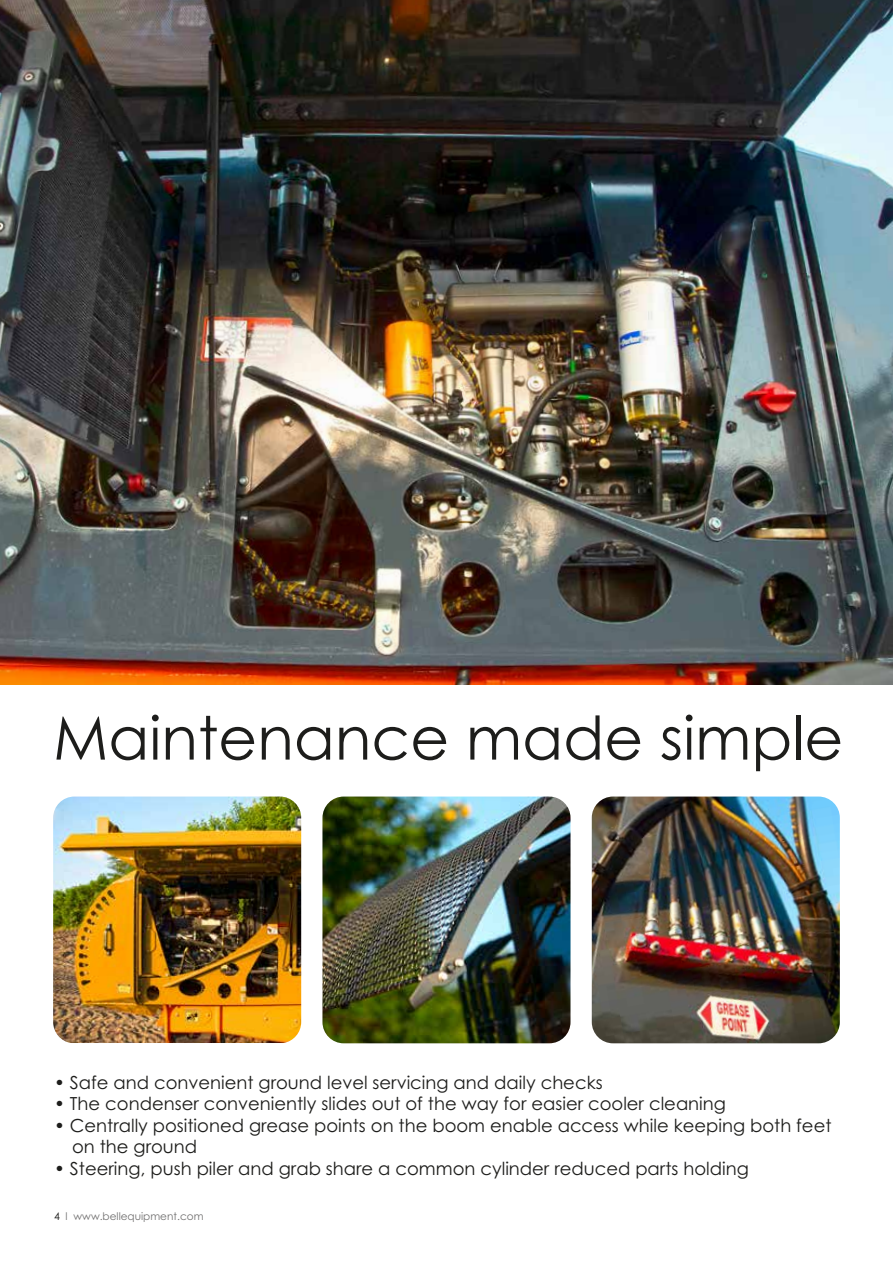
<style>
.page{position:relative;width:893px;height:1263px;background:#fff}
.page>*{position:absolute;margin:0;border:0;box-sizing:border-box;transform-origin:0 0}
.t1{font:60px "Century Gothic Pro";color:#1d1d1b}
.t2{font:18px/21.6px "Century Gothic Pro";color:#1d1d1b}
.t3{font:10.5px "Century Gothic Pro";color:#706f6f}
.s1{color:#1d1d1b}
</style>
<div class="page">
<img style="left:322px;top:796px;width:248px;height:247px">
<img style="left:53px;top:796px;width:248px;height:247px">
<img style="left:0;top:0;width:893px;height:684px">
<img style="left:592px;top:796px;width:248px;height:247px">
<h1 class="t1" style="left:53px;top:701px;width:792px">Maintenance made simple</h1>
<p class="t2" style="left:54px;top:1071px;width:550px">• Safe and convenient ground level servicing and daily checks</p>
<p class="t2" style="left:54px;top:1093px;width:673px">• The condenser conveniently slides out of the way for easier cooler cleaning</p>
<p class="t2" style="left:72px;top:1114px;width:761px;text-indent:-18px">• Centrally positioned grease points on the boom enable access while keeping both feet on the ground</p>
<p class="t2" style="left:54px;top:1157px;width:696px">• Steering, push piler and grab share a common cylinder reduced parts holding</p>
<p class="t3" style="left:54px;top:1210px;width:151px"><span class="s1">4</span> l www.bellequipment.com</p>
</div>
